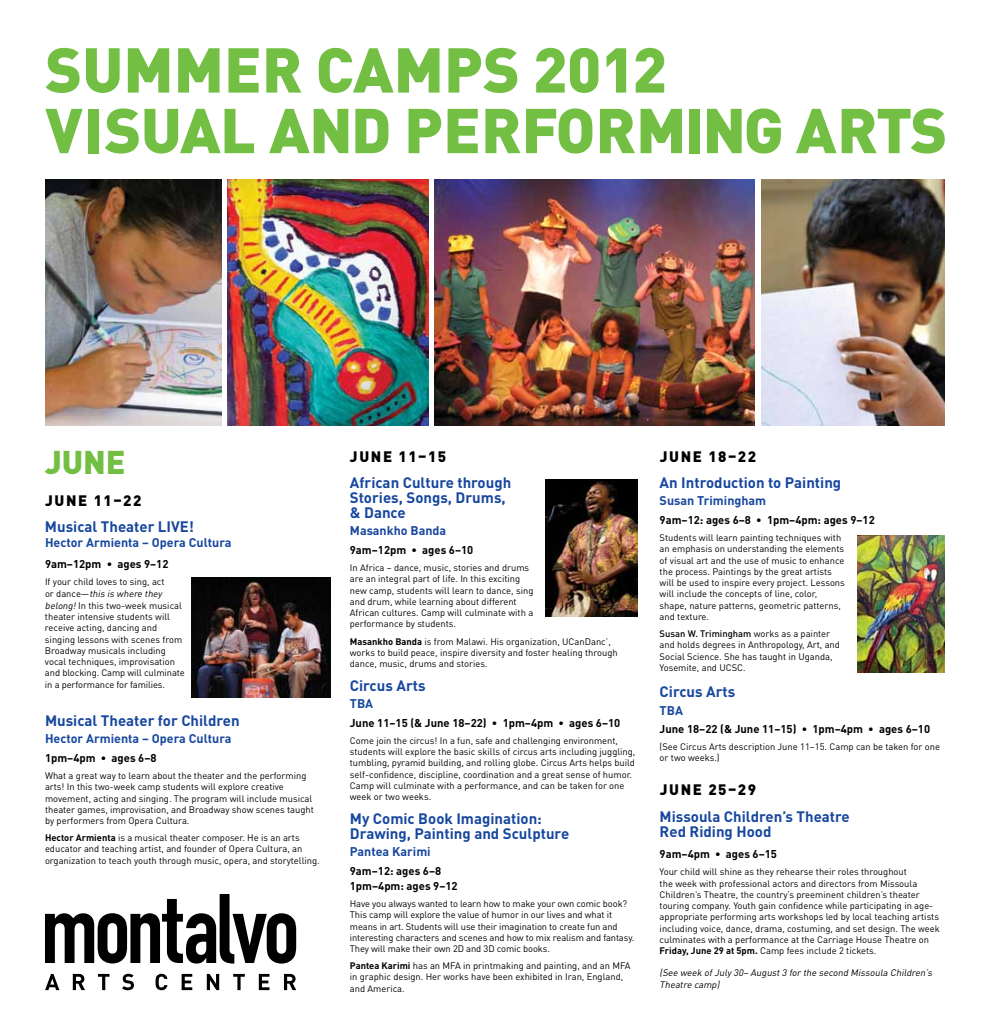
<style>
.page{position:relative;width:990px;height:1035px;background:#fff}
.page>*{position:absolute;margin:0;border:0;box-sizing:border-box;transform-origin:0 0}
.t1{font:900 62.25px/60.6px "DINOT";color:#72bf44}
.t2{font:900 32.5px "DINOT";color:#72bf44}
.t3{font:700 15px/15px "DINOT";color:#17479e}
.t4{font:900 15px "DINOT";letter-spacing:.1em;color:#000}
.t5{font:700 12.5px "DINOT";color:#17479e}
.t6{font:700 11.25px/15px "DINOT";color:#000}
.t7{font:9.38px/11.2px "DINOT";color:#000}
.t8{font:italic 9.38px/11.9px "DINOT";color:#000}
.s1{font-style:italic}
.s2{font-weight:700}
.s3{font-weight:500}
</style>
<div class="page">
<svg style="left:45px;top:894px;width:251px;height:70px"></svg>
<svg style="left:45px;top:974px;width:251px;height:16px"></svg>
<img style="left:545px;top:480px;width:92px;height:137px">
<img style="left:191px;top:578px;width:139px;height:120px">
<img style="left:858px;top:535px;width:87px;height:138px">
<img style="left:45px;top:179px;width:177px;height:247px">
<img style="left:435px;top:179px;width:320px;height:247px">
<img style="left:761px;top:179px;width:184px;height:247px">
<img style="left:228px;top:179px;width:200px;height:247px">
<h1 class="t1" style="left:45px;top:37px;width:898px">SUMMER CAMPS 2012<br>VISUAL AND PERFORMING ARTS</h1>
<h2 class="t2" style="left:45px;top:440px;width:38px">JUNE</h2>
<h3 class="t4" style="left:45px;top:490px;width:21px">JUNE</h3>
<h3 class="t4" style="left:94px;top:490px;width:49px">11–22</h3>
<h3 class="t3" style="left:45px;top:519px;width:151px">Musical Theater LIVE!</h3>
<h3 class="t5" style="left:45px;top:534px;width:188px">Hector Armienta – Opera Cultura</h3>
<p class="t6" style="left:45px;top:556px;width:125px">9am–12pm • ages 9–12</p>
<p class="t7" style="left:45px;top:576px;width:141px">If your child loves to sing, act<br>o r d a n c e — <span class="s1">this is where they belong!</span>In this two-week musical theater intensive students will receive acting, dancing and singing lessons with scenes from<br>Broadway musicals including vocal techniques, improvisation and blocking. Camp will culminate in a performance for families.</p>
<h3 class="t3" style="left:45px;top:712px;width:196px">Musical Theater for Children</h3>
<h3 class="t5" style="left:45px;top:730px;width:188px">Hector Armienta – Opera Cultura</h3>
<p class="t6" style="left:45px;top:750px;width:113px">1pm–4pm • ages 6–8</p>
<p class="t7" style="left:45px;top:770px;width:270px">What a great way to learn about the theater and the performing arts! In this two-week camp students will explore creative movement, acting and singing. The program will include musical theater games, improvisation, and Broadway show scenes taught by performers from Opera Cultura.</p>
<p class="t7" style="left:45px;top:832px;width:276px"><span class="s2">Hector Armienta</span> is a musical theater composer. He is an arts educator and teaching artist, and founder of Opera Cultura, an organization to teach youth through music, opera, and storytelling.</p>
<h3 class="t4" style="left:350px;top:446px;width:21px">JUNE</h3>
<h3 class="t4" style="left:399px;top:446px;width:49px">11–15</h3>
<h3 class="t3" style="left:350px;top:474px;width:163px">African Culture through<br>Stories, Songs, Drums, &amp; Dance</h3>
<h3 class="t5" style="left:350px;top:522px;width:98px">Masankho Banda</h3>
<p class="t6" style="left:350px;top:542px;width:125px">9am–12pm • ages 6–10</p>
<p class="t7" style="left:350px;top:562px;width:185px">In Africa – dance, music, stories and drums are an integral part of life. In this exciting new camp, students will learn to dance, sing and drum, while learning about different African cultures. Camp will culminate with a performance by students.</p>
<p class="t7" style="left:350px;top:635px;width:269px"><span class="s2">Masankho Banda</span> is from Malawi. His organization, UCanDanc’, works to build peace, inspire diversity and foster healing through dance, music, drums and stories.</p>
<h3 class="t3" style="left:350px;top:677px;width:77px">Circus Arts</h3>
<h3 class="t5" style="left:350px;top:695px;width:25px">TBA</h3>
<p class="t6" style="left:350px;top:715px;width:272px">June 11–15 (&amp; June 18–22) • 1pm–4pm • ages 6–10</p>
<p class="t7" style="left:350px;top:735px;width:287px">Come join the circus! In a fun, safe and challenging environment, students will explore the basic skills of circus arts including juggling, tumbling, pyramid building, and rolling globe. Circus Arts helps build self-confidence, discipline, coordination and a great sense of humor.<br>Camp will culminate with a performance, and can be taken for one week or two weeks.</p>
<h3 class="t3" style="left:350px;top:810px;width:221px">My Comic Book Imagination:<br>Drawing, Painting and Sculpture</h3>
<h3 class="t5" style="left:350px;top:843px;width:82px">Pantea Karimi</h3>
<p class="t6" style="left:350px;top:863px;width:109px">9am–12: ages 6–8<br>1pm–4pm: ages 9–12</p>
<p class="t7" style="left:350px;top:898px;width:286px">Have you always wanted to learn how to make your own comic book?<br>This camp will explore the value of humor in our lives and what it means in art. Students will use their imagination to create fun and interesting characters and scenes and how to mix realism and fantasy.<br>They will make their own 2D and 3D comic books.</p>
<p class="t7" style="left:350px;top:960px;width:282px"><span class="s2">Pantea Karimi</span> has an MFA in printmaking and painting, and an MFA in graphic design. Her works have been exhibited in Iran, England, and America.</p>
<h3 class="t4" style="left:660px;top:446px;width:21px">JUNE</h3>
<h3 class="t4" style="left:708px;top:446px;width:49px">18–22</h3>
<h3 class="t3" style="left:660px;top:474px;width:183px">An Introduction to Painting</h3>
<h3 class="t5" style="left:660px;top:492px;width:108px">Susan Trimingham</h3>
<p class="t6" style="left:660px;top:512px;width:217px">9am–12: ages 6–8 • 1pm–4pm: ages 9–12</p>
<p class="t7" style="left:660px;top:532px;width:187px">Students will learn painting techniques with an emphasis on understanding the elements of visual art and the use of music to enhance the process. Paintings by the great artists will be used to inspire every project. Lessons will include the concepts of line, color, shape, nature patterns, geometric patterns, and texture.</p>
<p class="t7" style="left:660px;top:628px;width:182px"><span class="s3">Susan W. Trimingham</span> works as a painter and holds degrees in Anthropology, Art, and Social Science. She has taught in Uganda, Yosemite, and UCSC.</p>
<h3 class="t3" style="left:660px;top:684px;width:77px">Circus Arts</h3>
<h3 class="t5" style="left:660px;top:702px;width:25px">TBA</h3>
<p class="t6" style="left:660px;top:721px;width:272px">June 18–22 (&amp; June 11–15) • 1pm–4pm • ages 6–10</p>
<p class="t7" style="left:660px;top:741px;width:282px">(See Circus Arts description June 11–15. Camp can be taken for one or two weeks.)</p>
<h3 class="t4" style="left:660px;top:780px;width:21px">JUNE</h3>
<h3 class="t4" style="left:708px;top:780px;width:49px">25–29</h3>
<h3 class="t3" style="left:660px;top:809px;width:192px">Missoula Children’s Theatre<br>Red Riding Hood</h3>
<p class="t6" style="left:660px;top:846px;width:119px">9am–4pm • ages 6–15</p>
<p class="t7" style="left:660px;top:866px;width:282px">Your child will shine as they rehearse their roles throughout<br>the week with professional actors and directors from Missoula Children’s Theatre, the country’s preeminent children’s theater touring company. Youth gain confidence while participating in age&shy;appropriate performing arts workshops led by local teaching artists including voice, dance, drama, costuming, and set design. The week culminates with a performance at the Carriage House Theatre on <span class="s2">Friday, June 29 at 5pm.</span> Camp fees include 2 tickets.</p>
<p class="t8" style="left:660px;top:966px;width:276px">(See week ofJuly 30– August3 for the second Missoula Children’s<br>Theatre camp)</p>
</div>
